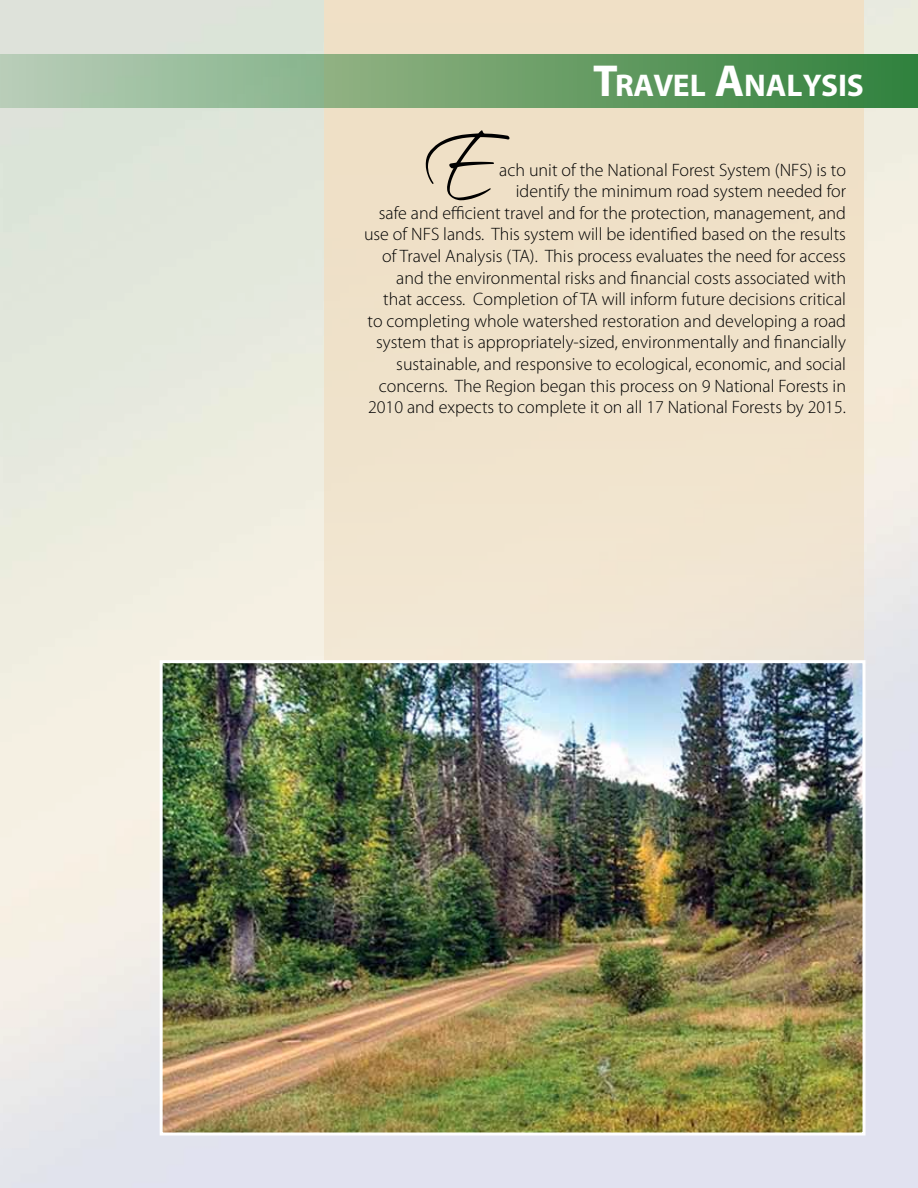
<style>
.page{position:relative;width:918px;height:1188px;background:#fff}
.page>*{position:absolute;margin:0;border:0;box-sizing:border-box;transform-origin:0 0}
.t1{font:90px "Scriptina";color:#000}
.t2{font:700 31.5px "Myriad Pro";letter-spacing:-.01em;color:#fff}
.t3{font:300 18px/21.6px "Myriad Pro";color:#000;text-align:right}
.s1{font-size:45px}
</style>
<div class="page">
<div style="left:324px;top:0;width:540px;height:926px;background:#f0e0c6"></div>
<div style="left:0;top:54px;width:918px;height:54px;background:linear-gradient(to right,#baceb6,#348038)"></div>
<img style="left:164px;top:664px;width:698px;height:468px">
<div style="left:160px;top:660px;width:706px;height:476px;border:3px solid #fff"></div>
<p class="t2" style="left:593px;top:64px;width:270px"><span class="s1">T</span>RAVEL <span class="s1">A</span>NALYSIS</p>
<p class="t1" style="left:423px;top:112px;width:74px">E</p>
<p class="t3" style="left:364px;top:159px;width:483px">ach unit of the National Forest System (NFS) is to<br>identify the minimum road system needed for<br>safe and efficient travel and for the protection, management, and use of NFS lands. This system will be identified based on the results of Travel Analysis (TA). This process evaluates the need for access and the environmental risks and financial costs associated with that access. Completion of TA will inform future decisions critical to completing whole watershed restoration and developing a road system that is appropriately-sized, environmentally and financially sustainable, and responsive to ecological, economic, and social concerns. The Region began this process on 9 National Forests in 2010 and expects to complete it on all 17 National Forests by 2015.</p>
</div>
